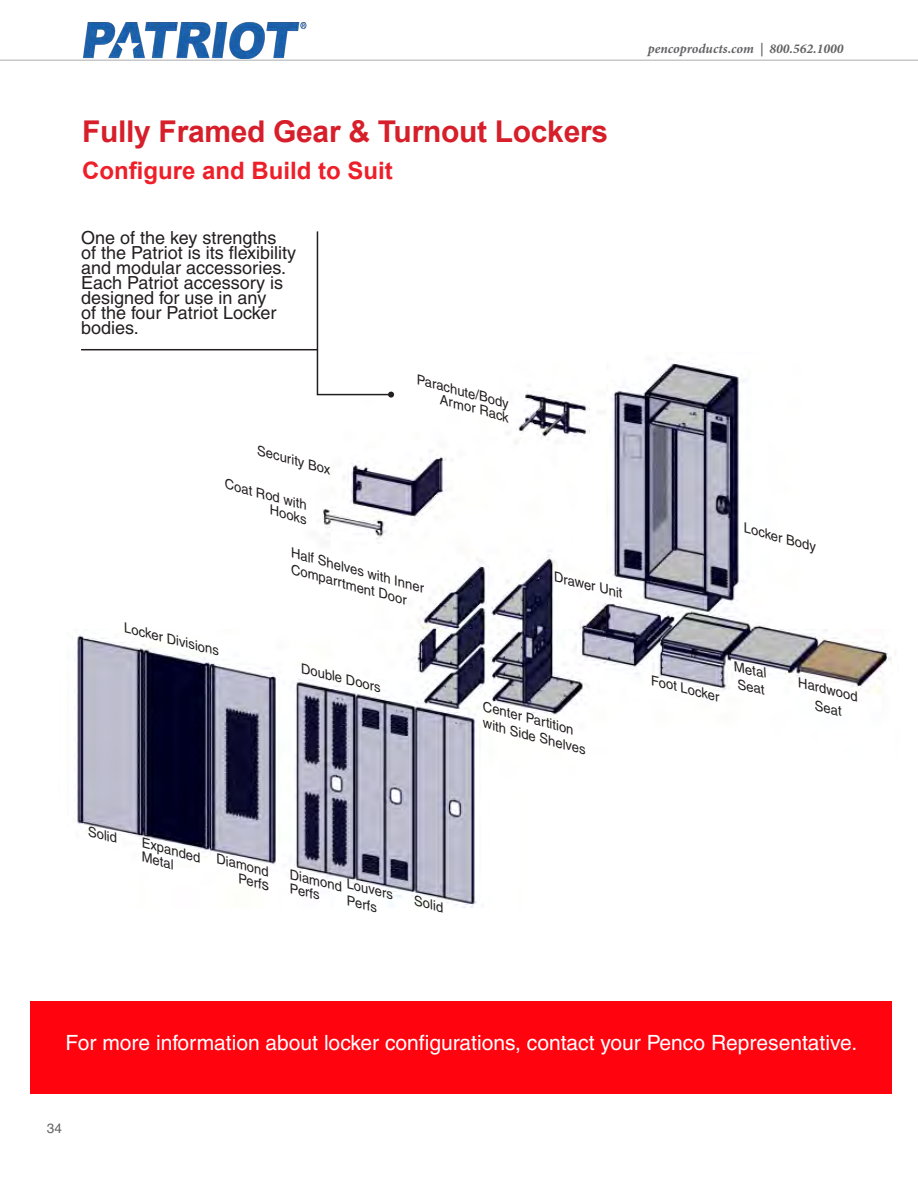
<style>
.page{position:relative;width:918px;height:1188px;background:#fff}
.page>*{position:absolute;margin:0;border:0;box-sizing:border-box;transform-origin:0 0}
.t1{font:700 30px "Arial";letter-spacing:-.01em;color:#d61f2a}
.Left_Header{font:700 24px "Arial";color:#ee1f29}
.Footer_Page_Numbers{font:21px "Helvetica";color:#fff}
.Body_Text{font:18px/15px "Helvetica";color:#231f20}
.t2{font:italic 13.5px/13.5px "Helvetica";color:#231f20}
.t3{font:italic 700 13.5px "Minion Pro";color:#636366}
.t4{font:13.5px "Helvetica";color:#636366}
.s1{font-size:15px}
</style>
<div class="page">
<hr style="left:0;top:59px;width:911px;height:2px;background:#c7c8ca">
<svg style="left:911px;top:59px;width:7px;height:2px"></svg>
<img style="left:77px;top:359px;width:814px;height:549px">
<svg style="left:316px;top:231px;width:78px;height:167px"></svg>
<hr style="left:81px;top:349px;width:236px;height:1px;background:#231f20">
<img style="left:83px;top:22px;width:224px;height:37px">
<div style="left:30px;top:1001px;width:862px;height:93px;background:#ff030f"></div>
<p class="t3" style="left:648px;top:39px;width:197px">pencoproducts.com | 800.562.1000</p>
<p class="t1" style="left:82px;top:110px;width:528px">Fully Framed Gear &amp; Turnout Lockers</p>
<p class="Left_Header" style="left:82px;top:154px;width:312px">Configure and Build to Suit</p>
<p class="Body_Text" style="left:81px;top:230px;width:217px">One of the key strengths<br>of the Patriot is its flexibility and modular accessories.<br>Each Patriot accessory is designed for use in any<br>of the four Patriot Locker bodies.</p>
<p class="t2" style="left:260px;top:444px;width:77px;rotate:15deg">Security Box</p>
<p class="t2" style="left:420px;top:373px;width:100px;text-align:right;rotate:15deg">Parachute/Body<br>Armor Rack</p>
<p class="t2" style="left:228px;top:477px;width:90px;text-align:right;rotate:15deg">Coat Rod with<br>Hooks</p>
<p class="t2" style="left:299px;top:546px;width:135px;line-height:16.2px;text-indent:-4px;rotate:15deg">Half Shelves with Inner<br>Comparrtment Door</p>
<p class="t2" style="left:127px;top:621px;width:99px;rotate:14deg">Locker Divisions</p>
<p class="t2" style="left:304px;top:662px;width:84px;rotate:14deg">Double Doors</p>
<p class="t2" style="left:557px;top:570px;width:72px;rotate:14deg">Drawer Unit</p>
<p class="t2" style="left:490px;top:699px;width:108px;line-height:16.2px;text-indent:-4px;rotate:15deg">Center Partition with Side Shelves</p>
<p class="t2" style="left:747px;top:521px;width:76px;rotate:15deg">Locker Body</p>
<p class="t2" style="left:654px;top:674px;width:72px;rotate:14deg">Foot Locker</p>
<p class="t2" style="left:737px;top:660px;width:35px;rotate:12deg">Metal</p>
<p class="t2" style="left:740px;top:678px;width:29px;rotate:12deg">Seat</p>
<p class="t2" style="left:801px;top:676px;width:63px;rotate:14deg">Hardwood</p>
<p class="t2" style="left:818px;top:698px;width:29px;rotate:14deg">Seat</p>
<p class="t2" style="left:91px;top:825px;width:32px;rotate:14deg">Solid</p>
<p class="t2" style="left:145px;top:836px;width:62px;rotate:15deg">Expanded<br>Metal</p>
<p class="t2" style="left:219px;top:852px;width:59px;text-align:right;rotate:14deg">Diamond<br>Perf<span class="s1">s</span></p>
<p class="t2" style="left:292px;top:867px;width:56px;rotate:14deg">Diamond<br>Perfs</p>
<p class="t2" style="left:349px;top:877px;width:49px;rotate:14deg">Louvers</p>
<p class="t2" style="left:350px;top:894px;width:32px;rotate:14deg">Perfs</p>
<p class="t2" style="left:417px;top:894px;width:32px;rotate:14deg">Solid</p>
<p class="Footer_Page_Numbers" style="left:66px;top:1031px;width:793px">For more information about locker configurations, contact your Penco Representative.</p>
<p class="t4" style="left:47px;top:1121px;width:17px">34</p>
</div>
